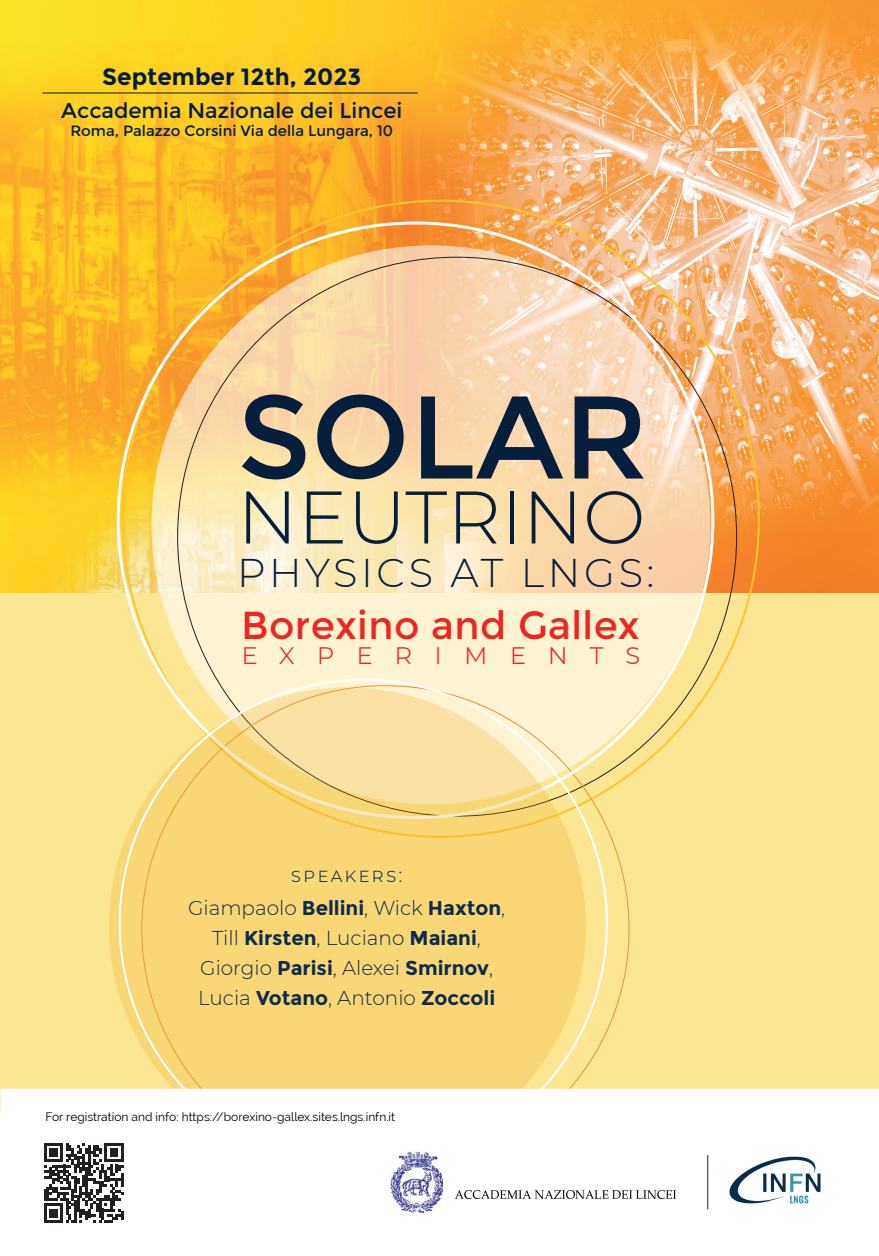
<style>
.page{position:relative;width:879px;height:1256px;background:#fff}
.page>*{position:absolute;margin:0;border:0;box-sizing:border-box;transform-origin:0 0}
.t1{font:117.3px "Montserrat";color:#051e3c}
.t2{font:300 74.3px "Montserrat";color:#051e3c}
.t3{font:300 40px "Montserrat";letter-spacing:.09em;color:#051e3c}
.t4{font:39px "Montserrat";letter-spacing:.01em;color:#ee2623}
.t5{font:300 29.8px "Montserrat";letter-spacing:.72em;color:#ee2623}
.t6{font:700 23.5px "Montserrat";color:#041c3b}
.t7{font:21.3px "Montserrat";color:#041c3b}
.t8{font:300 20px/29.9px "Montserrat";color:#0b2c4c;text-align:center}
.t9{font:14.9px "Montserrat";color:#041c3b}
.t10{font:12px "Raleway";color:#000001}
.s1{font-weight:700}
</style>
<div class="page">
<div style="left:0;top:563px;width:879px;height:547px;background:#fde693"></div>
<img style="left:0;top:0;width:879px;height:592px">
<svg style="left:152px;top:245px;width:558px;height:559px;background:#fbe2ba"></svg>
<svg style="left:109px;top:687px;width:477px;height:477px;background:#f9d87d"></svg>
<div style="left:1px;top:1089px;width:878px;height:166px;background:#fff"></div>
<img style="left:729px;top:1156px;width:92px;height:48px">
<img style="left:454px;top:1190px;width:223px;height:10px">
<hr style="left:707px;top:1155px;width:1px;height:54px;background:#231f20">
<hr style="left:43px;top:93px;width:375px;height:1px;background:#031b39">
<img style="left:389px;top:1151px;width:54px;height:63px">
<svg style="left:44px;top:1143px;width:80px;height:80px"></svg>
<p class="t6" style="left:102px;top:67px;width:261px">September 12th, 2023</p>
<p class="t7" style="left:61px;top:102px;width:343px">Accademia Nazionale dei Lincei</p>
<p class="t9" style="left:70px;top:125px;width:324px">Roma, Palazzo Corsini Via della Lungara, 10</p>
<h1 class="t1" style="left:237px;top:389px;width:413px">SOLAR</h1>
<h2 class="t2" style="left:237px;top:488px;width:410px">NEUTRINO</h2>
<h3 class="t3" style="left:237px;top:557px;width:419px">PHYSICS AT LNGS:</h3>
<h3 class="t4" style="left:241px;top:609px;width:400px">Borexino and Gallex</h3>
<h3 class="t5" style="left:241px;top:633px;width:401px">experiments</h3>
<p class="t8" style="left:188px;top:858px;width:319px;line-height:32.6px">speakers:<br>Giampaolo <span class="s1">Bellini</span>, Wick <span class="s1">Haxton</span>,</p>
<p class="t8" style="left:198px;top:924px;width:299px">Till <span class="s1">Kirsten</span>, Luciano <span class="s1">Maiani</span>,<br>Giorgio <span class="s1">Parisi</span>, Alexei <span class="s1">Smirnov</span>,<br>Lucia <span class="s1">Votano</span>, Antonio <span class="s1">Zoccoli</span></p>
<p class="t10" style="left:45px;top:1112px;width:351px">For registration and info: https://borexino-gallex.sites.lngs.infn.it</p>
</div>
